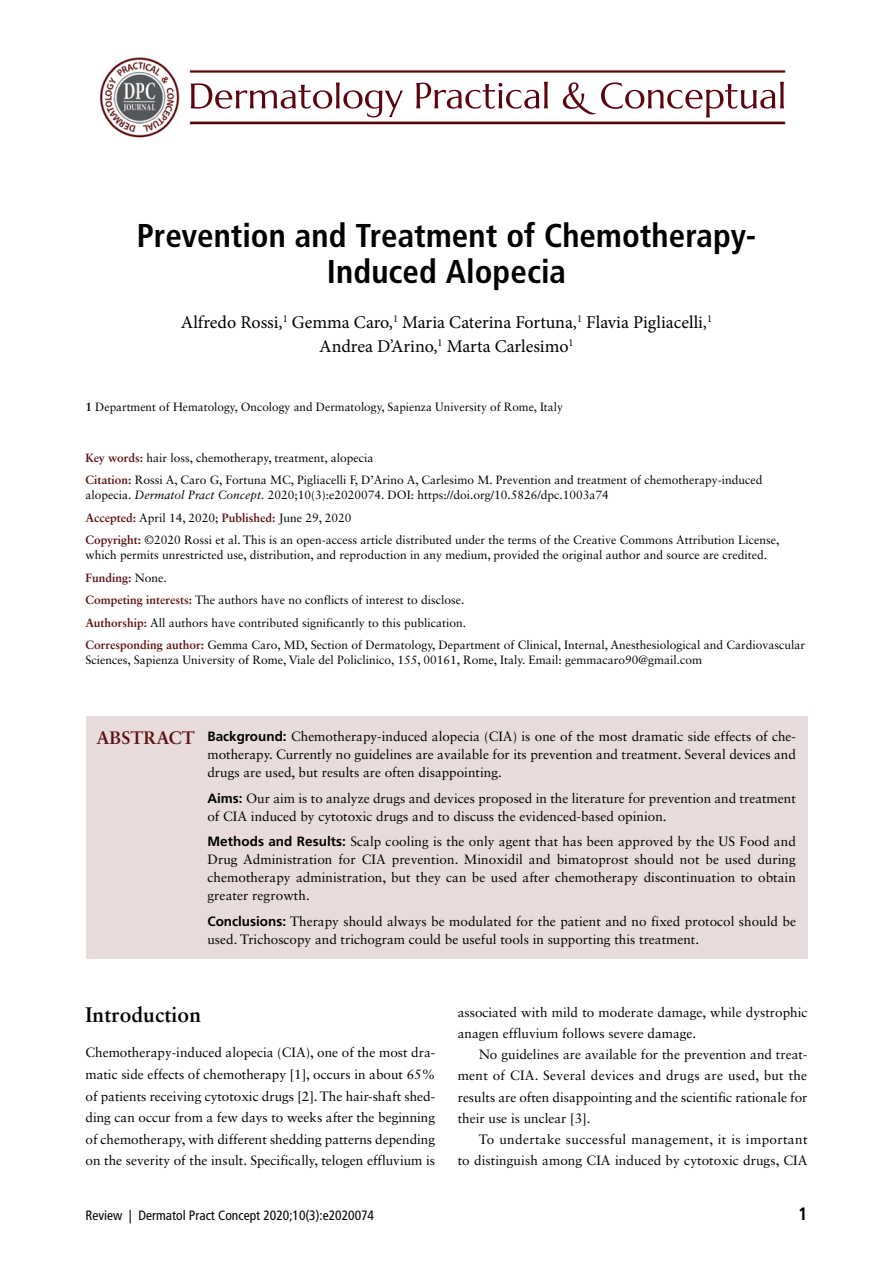
<style>
.page{position:relative;width:893px;height:1263px;background:#fff}
.page>*{position:absolute;margin:0;border:0;box-sizing:border-box;transform-origin:0 0}
._1-T1{font:700 condensed 33px/36px "Frutiger LT Std";color:#000;text-align:center}
.t1{font:700 21px "Sabon LT Std";letter-spacing:.005em;color:#000}
._2-A{font:18px/24px "Minion Pro";color:#000;text-align:center}
._6_ABSTRACT_head{font:700 18px "Sabon LT Std";color:#5f0f0f}
.t2{font:700 condensed 18px "Frutiger LT Std";color:#000}
._7_Abstract_txt_w-ru{font:13.5px/18px "Sabon LT Std";color:#000;text-align:justify}
.FL{font:13.5px/21.6px "Sabon LT Std";color:#000;text-align:justify}
.t3{font:condensed 13.5px "Frutiger LT Std";color:#000}
._5_KeyWords__Copyrig{font:12px/15px "Sabon LT Std";color:#000}
._3-Author_info{font:12px "Sabon LT Std";color:#000}
._4_Keywords__etc___1{font:12px "Sabon LT Std";color:#000}
._5_KeyWords__Copyrig-2{font:700 12px "Sabon LT Std";color:#5f0f0f}
.s1{font-weight:700}
.s2{font-weight:700;color:#5f0f0f}
.s3{font-style:italic}
.s4{font-weight:400;color:#000}
.s5{font-family:"Frutiger LT Std";font-weight:700}
</style>
<div class="page">
<img style="left:100px;top:57px;width:686px;height:81px">
<div style="left:86px;top:716px;width:722px;height:242px;background:#e7dbdb"></div>
<p class="_1-T1" style="left:137px;top:218px;width:621px">Prevention and Treatment of Chemotherapy-<br>Induced Alopecia</p>
<p class="_2-A" style="left:181px;top:310px;width:533px">Alfredo Rossi,<sup>1</sup> Gemma Caro,<sup>1</sup> Maria Caterina Fortuna,<sup>1</sup> Flavia Pigliacelli,<sup>1<br></sup>Andrea D’Arino,<sup>1</sup> Marta Carlesimo<sup>1</sup></p>
<p class="_3-Author_info" style="left:86px;top:399px;width:479px"><span class="s1">1</span> Department of Hematology, Oncology and Dermatology, Sapienza University of Rome, Italy</p>
<p class="_4_Keywords__etc___1" style="left:86px;top:450px;width:289px"><span class="s2">Key words:</span> hair loss, chemotherapy, treatment, alopecia</p>
<p class="_5_KeyWords__Copyrig" style="left:86px;top:472px;width:678px"><span class="s2">Citation:</span> Rossi A, Caro G, Fortuna MC, Pigliacelli F, D’Arino A, Carlesimo M. Prevention and treatment of chemotherapy-induced alopecia. <span class="s3">Dermatol Pract Concept.</span> 2020;10(3):e2020074. DOI: https://doi.org/10.5826/dpc.1003a74</p>
<p class="_5_KeyWords__Copyrig" style="left:86px;top:510px;width:268px"><span class="s2">Accepted:</span> April 14, 2020; <span class="s2">Published:</span> June 29, 2020</p>
<p class="_5_KeyWords__Copyrig" style="left:86px;top:532px;width:695px"><span class="s2">Copyright:</span> ©2020 Rossi et al. This is an open-access article distributed under the terms of the Creative Commons Attribution License, which permits unrestricted use, distribution, and reproduction in any medium, provided the original author and source are credited.</p>
<p class="_5_KeyWords__Copyrig-2" style="left:86px;top:570px;width:83px">Funding: <span class="s4">None.</span></p>
<p class="_5_KeyWords__Copyrig" style="left:86px;top:592px;width:380px"><span class="s2">Competing interests:</span> The authors have no conflicts of interest to disclose.</p>
<p class="_5_KeyWords__Copyrig" style="left:86px;top:615px;width:382px"><span class="s2">Authorship:</span> All authors have contributed significantly to this publication.</p>
<p class="_5_KeyWords__Copyrig" style="left:86px;top:637px;width:721px"><span class="s2">Corresponding author:</span> Gemma Caro, MD, Section of Dermatology, Department of Clinical, Internal, Anesthesiological and Cardiovascular<br>Sciences, Sapienza University of Rome, Viale del Policlinico, 155, 00161, Rome, Italy. Email: gemmacaro90@gmail.com</p>
<p class="_6_ABSTRACT_head" style="left:96px;top:726px;width:100px">ABSTRACT</p>
<p class="_7_Abstract_txt_w-ru" style="left:207px;top:727px;width:590px"><span class="s5">Background:</span> Chemotherapy-induced alopecia (CIA) is one of the most dramatic side effects of che&shy;motherapy. Currently no guidelines are available for its prevention and treatment. Several devices and drugs are used, but results are often disappointing.</p>
<p class="_7_Abstract_txt_w-ru" style="left:207px;top:789px;width:590px"><span class="s5">Aims:</span> Our aim is to analyze drugs and devices proposed in the literature for prevention and treatment of CIA induced by cytotoxic drugs and to discuss the evidenced-based opinion.</p>
<p class="_7_Abstract_txt_w-ru" style="left:207px;top:832px;width:590px"><span class="s5">Methods and Results:</span> Scalp cooling is the only agent that has been approved by the US Food and Drug Administration for CIA prevention. Minoxidil and bimatoprost should not be used during chemotherapy administration, but they can be used after chemotherapy discontinuation to obtain greater regrowth.</p>
<p class="_7_Abstract_txt_w-ru" style="left:207px;top:912px;width:590px"><span class="s5">Conclusions:</span> Therapy should always be modulated for the patient and no fixed protocol should be used. Trichoscopy and trichogram could be useful tools in supporting this treatment.</p>
<h1 class="t1" style="left:86px;top:1002px;width:117px">Introduction</h1>
<p class="FL" style="left:86px;top:1042px;width:351px">Chemotherapy-induced alopecia (CIA), one of the most dra&shy;matic side effects of chemotherapy [1], occurs in about 65% of patients receiving cytotoxic drugs [2]. The hair-shaft shed&shy;ding can occur from a few days to weeks after the beginning of chemotherapy, with different shedding patterns depending on the severity of the insult. Specifically, telogen effluvium is</p>
<p class="FL" style="left:458px;top:1001px;width:351px">associated with mild to moderate damage, while dystrophic anagen effluvium follows severe damage.</p>
<p class="FL" style="left:458px;top:1043px;width:351px;text-indent:21px">No guidelines are available for the prevention and treat&shy;ment of CIA. Several devices and drugs are used, but the results are often disappointing and the scientific rationale for their use is unclear [3].</p>
<p class="FL" style="left:458px;top:1129px;width:351px;text-align:right">To undertake successful management, it is important<br>to distinguish among CIA induced by cytotoxic drugs, CIA</p>
<p class="t3" style="left:86px;top:1208px;width:290px">Review | Dermatol Pract Concept 2020;10(3):e2020074</p>
<h3 class="t2" style="left:798px;top:1203px;width:11px">1</h3>
</div>
